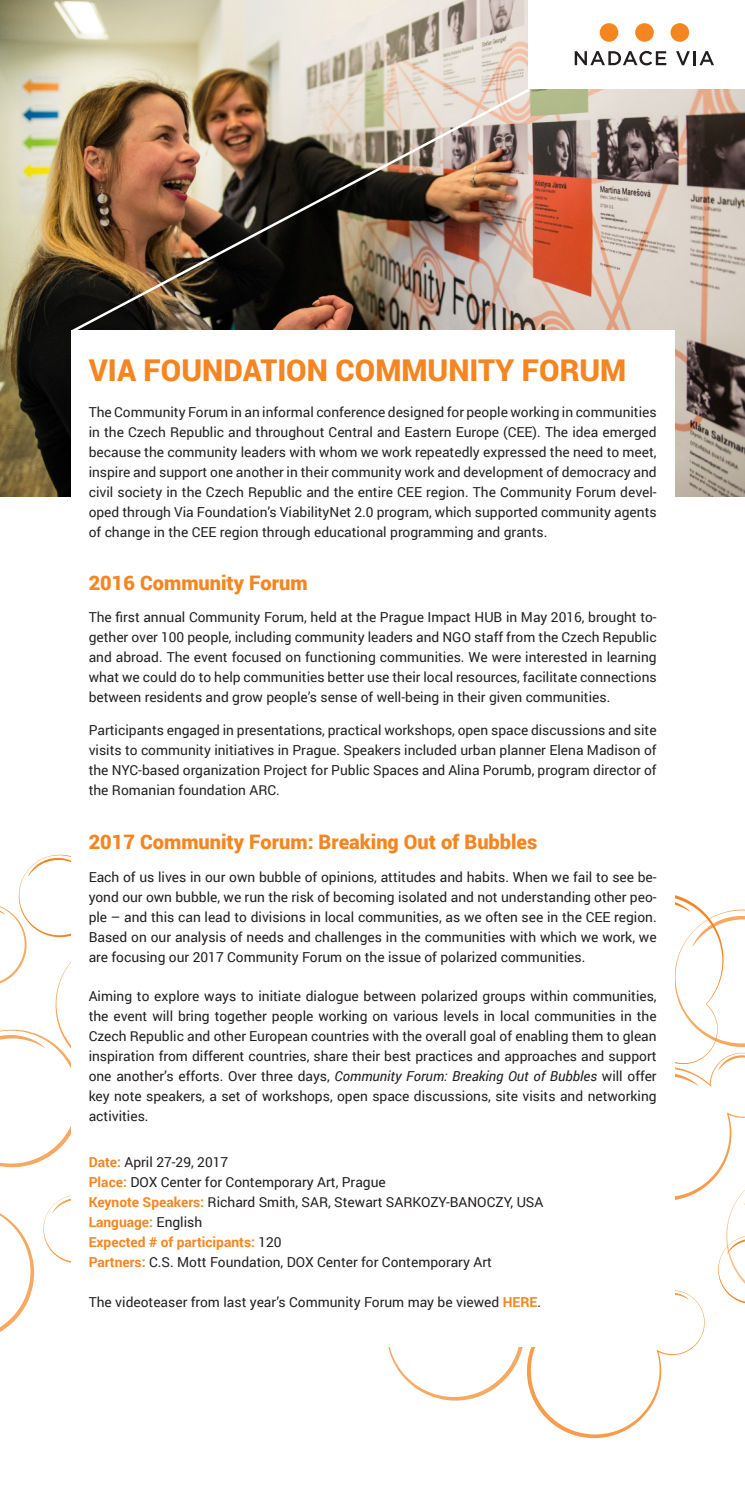
<style>
.page{position:relative;width:745px;height:1489px;background:#fff}
.page>*{position:absolute;margin:0;border:0;box-sizing:border-box;transform-origin:0 0}
.t1{font:900 30px "Roboto";color:#f58520}
.t2{font:900 20px "Roboto";color:#f58520}
.t3{font:13.75px/20px "Roboto";color:#222;text-align:justify}
.Normal__Web{font:13.75px/20px "Roboto";color:#231f20;text-align:justify}
.Normal__Web-2{font:700 13.75px "Roboto";color:#f58520}
.s1{font-style:italic}
.s2{font-weight:700;color:#f58520}
.s3{font-weight:400;color:#231f20}
.s4{font-family:"Calibri"}
</style>
<div class="page">
<img style="left:0;top:0;width:744px;height:496px">
<div style="left:528px;top:0;width:216px;height:89px;background:#fff"></div>
<svg style="left:0;top:854px;width:744px;height:583px"></svg>
<div style="left:71px;top:330px;width:603px;height:1016px;background:#fff"></div>
<div style="left:599px;top:23px;width:19px;height:19px;background:#f58520;border-radius:50%"></div>
<div style="left:670px;top:23px;width:18px;height:19px;background:#f58520;border-radius:50%"></div>
<div style="left:634px;top:23px;width:19px;height:19px;background:#f58520;border-radius:50%"></div>
<svg style="left:574px;top:51px;width:92px;height:14px"></svg>
<svg style="left:676px;top:51px;width:37px;height:14px"></svg>
<img style="left:68px;top:86px;width:464px;height:249px">
<p class="t1" style="left:89px;top:349px;width:539px">VIA FOUNDATION COMMUNITY FORUM</p>
<p class="t3" style="left:89px;top:401px;width:569px">The Community Forum in an informal conference designed for people working in communities in the Czech Republic and throughout Central and Eastern Europe (CEE). The idea emerged because the community leaders with whom we work repeatedly expressed the need to meet, inspire and support one another in their community work and development of democracy and civil society in the Czech Republic and the entire CEE region. The Community Forum devel&shy;oped through Via Foundation’s ViabilityNet 2.0 program, which supported community agents of change in the CEE region through educational programming and grants.</p>
<p class="t2" style="left:89px;top:568px;width:220px">2016 Community Forum</p>
<p class="t3" style="left:89px;top:607px;width:569px">The first annual Community Forum, held at the Prague Impact HUB in May 2016, brought to&shy;gether over 100 people, including community leaders and NGO staff from the Czech Republic and abroad. The event focused on functioning communities. We were interested in learning what we could do to help communities better use their local resources, facilitate connections between residents and grow people’s sense of well-being in their given communities.</p>
<p class="t3" style="left:89px;top:719px;width:569px">Participants engaged in presentations, practical workshops, open space discussions and site visits to community initiatives in Prague. Speakers included urban planner Elena Madison of the NYC-based organization Project for Public Spaces and Alina Porumb, program director of the Romanian foundation ARC.</p>
<p class="t2" style="left:89px;top:828px;width:450px">2017 Community Forum: Breaking Out of Bubbles</p>
<p class="Normal__Web" style="left:89px;top:866px;width:569px">Each of us lives in our own bubble of opinions, attitudes and habits. When we fail to see be&shy;yond our own bubble, we run the risk of becoming isolated and not understanding other peo&shy;ple – and this can lead to divisions in local communities, as we often see in the CEE region.<br>Based on our analysis of needs and challenges in the communities with which we work, we are focusing our 2017 Community Forum on the issue of polarized communities.</p>
<p class="Normal__Web" style="left:89px;top:985px;width:569px">Aiming to explore ways to initiate dialogue between polarized groups within communities, the event will bring together people working on various levels in local communities in the Czech Republic and other European countries with the overall goal of enabling them to glean inspiration from different countries, share their best practices and approaches and support one another’s efforts. Over three days, <span class="s1">Community Forum: Breaking Out of Bubbles</span> will offer key note speakers, a set of workshops, open space discussions, site visits and networking activities.</p>
<p class="Normal__Web" style="left:89px;top:1151px;width:141px"><span class="s2">Date:</span> April 27-29, 2017</p>
<p class="Normal__Web" style="left:89px;top:1171px;width:298px"><span class="s2">Place:</span> DOX Center for Contemporary Art, Prague</p>
<p class="Normal__Web" style="left:89px;top:1191px;width:456px"><span class="s2">Keynote Speakers:</span> Richard Smith, SAR, Stewart SARKOZY-BANOCZY, USA</p>
<p class="Normal__Web-2" style="left:89px;top:1212px;width:115px">Language: <span class="s3">English</span></p>
<p class="Normal__Web-2" style="left:89px;top:1232px;width:194px">Expected # of participants: <span class="s3">120</span></p>
<p class="Normal__Web" style="left:89px;top:1251px;width:404px"><span class="s2">Partners:</span> C.S. Mott Foundation, DOX Center for Contemporary Art</p>
<p class="t3" style="left:89px;top:1291px;width:453px">The videoteaser from last year’s Community Forum may be viewed <span class="s2">HERE</span><span class="s4">.</span></p>
</div>
